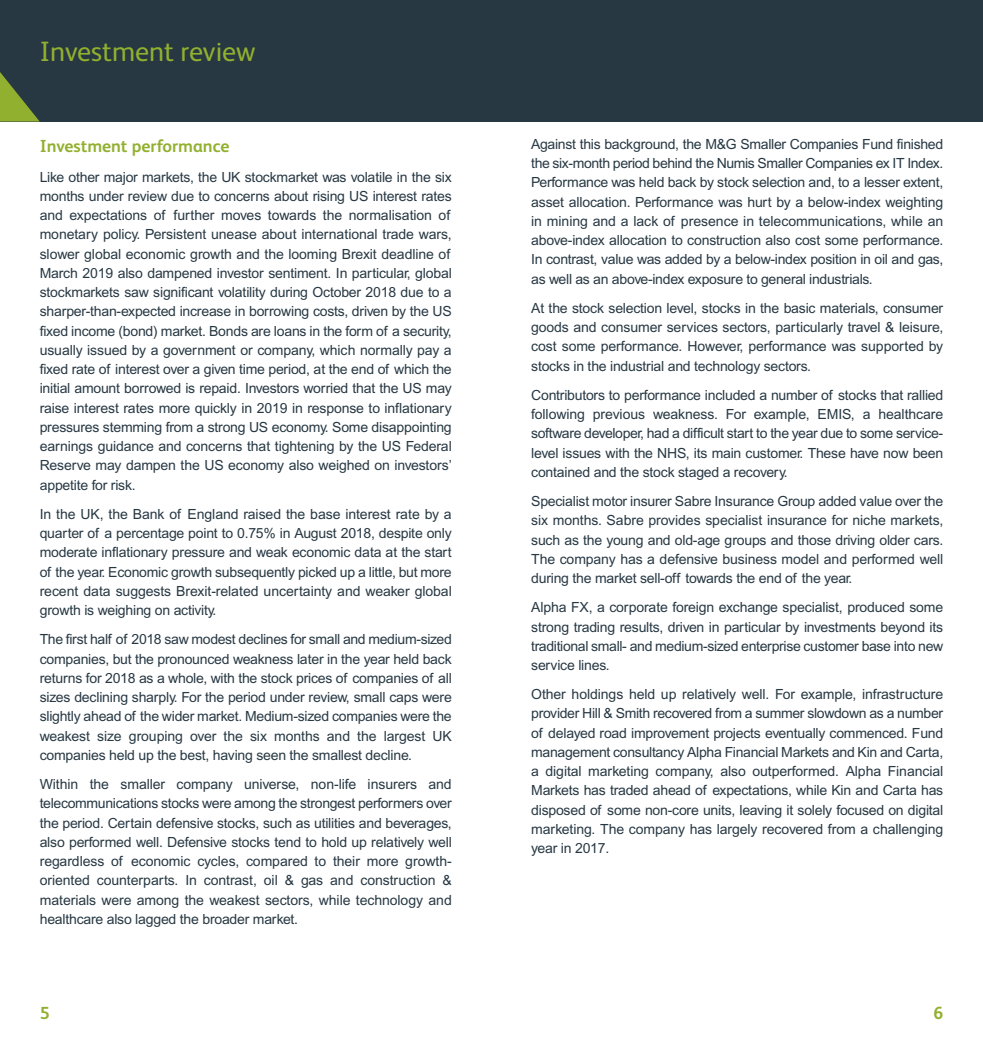
<style>
.page{position:relative;width:983px;height:1042px;background:#fff}
.page>*{position:absolute;margin:0;border:0;box-sizing:border-box;transform-origin:0 0}
.t1{font:28px "FS Albert";color:#92b02f}
.t2{font:700 17.5px "FS Albert";color:#92b02f}
.t3{font:14px/19.2px "Arial";letter-spacing:-.015em;color:#273843;text-align:justify}
</style>
<div class="page">
<div style="left:491px;top:0;width:491px;height:122px;background:#273843"></div>
<div style="left:0;top:0;width:491px;height:122px;background:#273843"></div>
<svg style="left:0;top:72px;width:40px;height:50px"></svg>
<h1 class="t1" style="left:40px;top:42px;width:217px">Investment review</h1>
<p class="t2" style="left:40px;top:140px;width:191px">Investment performance</p>
<p class="t3" style="left:40px;top:168px;width:413px">Like other major markets, the UK stockmarket was volatile in the six months under review due to concerns about rising US interest rates and expectations of further moves towards the normalisation of monetary policy. Persistent unease about international trade wars, slower global economic growth and the looming Brexit deadline of March 2019 also dampened investor sentiment. In particular, global stockmarkets saw significant volatility during October 2018 due to a sharper-than-expected increase in borrowing costs, driven by the US fixed income (bond) market. Bonds are loans in the form of a security, usually issued by a government or company, which normally pay a fixed rate of interest over a given time period, at the end of which the initial amount borrowed is repaid. Investors worried that the US may raise interest rates more quickly in 2019 in response to inflationary pressures stemming from a strong US economy. Some disappointing earnings guidance and concerns that tightening by the US Federal Reserve may dampen the US economy also weighed on investors’ appetite for risk.</p>
<p class="t3" style="left:40px;top:505px;width:413px">In the UK, the Bank of England raised the base interest rate by a quarter of a percentage point to 0.75% in August 2018, despite only moderate inflationary pressure and weak economic data at the start of the year. Economic growth subsequently picked up a little, but more recent data suggests Brexit-related uncertainty and weaker global growth is weighing on activity.</p>
<p class="t3" style="left:40px;top:631px;width:413px">The first half of 2018 saw modest declines for small and medium-sized companies, but the pronounced weakness later in the year held back returns for 2018 as a whole, with the stock prices of companies of all sizes declining sharply. For the period under review, small caps were slightly ahead of the wider market. Medium-sized companies were the weakest size grouping over the six months and the largest UK companies held up the best, having seen the smallest decline.</p>
<p class="t3" style="left:40px;top:776px;width:413px">Within the smaller company universe, non-life insurers and telecommunications stocks were among the strongest performers over the period. Certain defensive stocks, such as utilities and beverages, also performed well. Defensive stocks tend to hold up relatively well regardless of economic cycles, compared to their more growth&shy;oriented counterparts. In contrast, oil &amp; gas and construction &amp; materials were among the weakest sectors, while technology and healthcare also lagged the broader market.</p>
<p class="t2" style="left:40px;top:1007px;width:11px">5</p>
<p class="t3" style="left:531px;top:136px;width:413px">Against this background, the M&amp;G Smaller Companies Fund finished the six-month period behind the Numis Smaller Companies ex IT Index.<br>Performance was held back by stock selection and, to a lesser extent, asset allocation. Performance was hurt by a below-index weighting in mining and a lack of presence in telecommunications, while an above-index allocation to construction also cost some performance.<br>In contrast, value was added by a below-index position in oil and gas, as well as an above-index exposure to general industrials.</p>
<p class="t3" style="left:531px;top:300px;width:413px">At the stock selection level, stocks in the basic materials, consumer goods and consumer services sectors, particularly travel &amp; leisure, cost some performance. However, performance was supported by stocks in the industrial and technology sectors.</p>
<p class="t3" style="left:531px;top:387px;width:413px">Contributors to performance included a number of stocks that rallied following previous weakness. For example, EMIS, a healthcare software developer, had a difficult start to the year due to some service&shy;level issues with the NHS, its main customer. These have now been contained and the stock staged a recovery.</p>
<p class="t3" style="left:531px;top:493px;width:413px">Specialist motor insurer Sabre Insurance Group added value over the six months. Sabre provides specialist insurance for niche markets, such as the young and old-age groups and those driving older cars.<br>The company has a defensive business model and performed well during the market sell-off towards the end of the year.</p>
<p class="t3" style="left:531px;top:599px;width:413px">Alpha FX, a corporate foreign exchange specialist, produced some strong trading results, driven in particular by investments beyond its traditional small- and medium-sized enterprise customer base into new service lines.</p>
<p class="t3" style="left:531px;top:686px;width:413px">Other holdings held up relatively well. For example, infrastructure provider Hill &amp; Smith recovered from a summer slowdown as a number of delayed road improvement projects eventually commenced. Fund management consultancy Alpha Financial Markets and Kin and Carta, a digital marketing company, also outperformed. Alpha Financial Markets has traded ahead of expectations, while Kin and Carta has disposed of some non-core units, leaving it solely focused on digital marketing. The company has largely recovered from a challenging year in 2017.</p>
<p class="t2" style="left:933px;top:1007px;width:11px">6</p>
</div>
